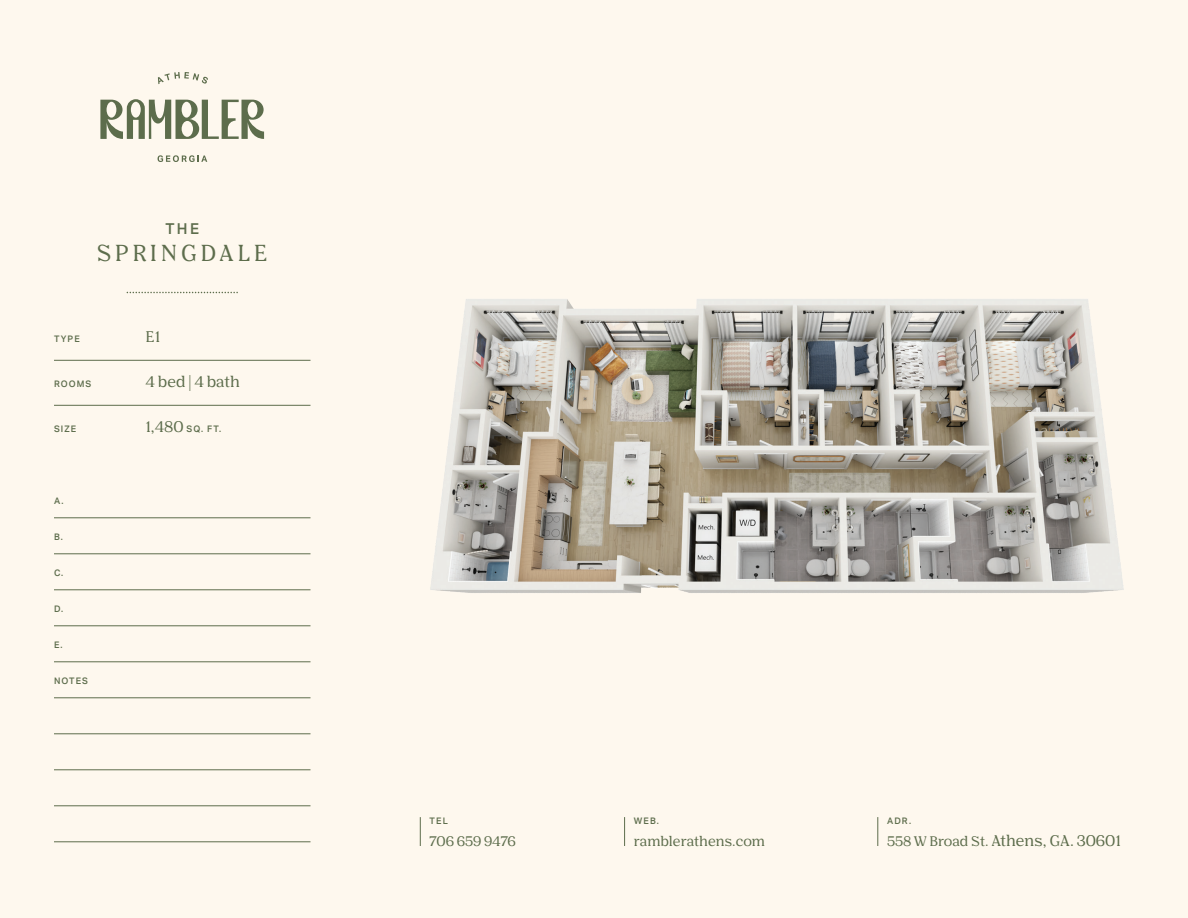
<style>
.page{position:relative;width:1188px;height:918px;background:#fef8ee}
.page>*{position:absolute;margin:0;border:0;box-sizing:border-box;transform-origin:0 0}
.t1{font:600 22.5px "Nib Pro";letter-spacing:.16em;color:#5d6d4c}
.t2{font:600 15px "Nib Pro";color:#5d6d4c}
.t3{font:500 15px "Aktiv Grotesk";color:#5d6d4c}
.t4{font:600 13.5px "Nib Pro";color:#5d6d4c}
.t5{font:500 9px "Aktiv Grotesk";letter-spacing:.12em;color:#5d6d4c}
.s1{font-family:"Nib Pro";font-weight:600;font-size:15px}
.s2{font-size:13.5px}
</style>
<div class="page">
<svg style="left:127px;top:292px;width:111px;height:1px"></svg>
<svg style="left:100px;top:99px;width:164px;height:40px"></svg>
<svg style="left:158px;top:155px;width:49px;height:7px"></svg>
<svg style="left:158px;top:72px;width:50px;height:12px"></svg>
<svg style="left:420px;top:817px;width:1px;height:29px"></svg>
<svg style="left:878px;top:817px;width:1px;height:29px"></svg>
<svg style="left:624px;top:817px;width:1px;height:29px"></svg>
<hr style="left:54px;top:360px;width:256px;height:1px;background:#5d6d4c">
<hr style="left:54px;top:405px;width:256px;height:1px;background:#5d6d4c">
<img style="left:430px;top:299px;width:694px;height:294px">
<hr style="left:54px;top:518px;width:256px;height:1px;background:#5d6d4c">
<hr style="left:54px;top:553px;width:256px;height:1px;background:#5d6d4c">
<hr style="left:54px;top:589px;width:256px;height:1px;background:#5d6d4c">
<hr style="left:54px;top:625px;width:256px;height:1px;background:#5d6d4c">
<hr style="left:54px;top:661px;width:256px;height:1px;background:#5d6d4c">
<hr style="left:54px;top:697px;width:256px;height:1px;background:#5d6d4c">
<hr style="left:54px;top:733px;width:256px;height:1px;background:#5d6d4c">
<hr style="left:54px;top:769px;width:256px;height:1px;background:#5d6d4c">
<hr style="left:54px;top:805px;width:256px;height:1px;background:#5d6d4c">
<hr style="left:54px;top:842px;width:256px;height:1px;background:#5d6d4c">
<h2 class="t3" style="left:165px;top:220px;width:35px">THE</h2>
<h1 class="t1" style="left:97px;top:237px;width:172px">SPRINGDALE</h1>
<p class="t5" style="left:54px;top:334px;width:27px">TYPE</p>
<h2 class="t2" style="left:146px;top:326px;width:16px">E1</h2>
<p class="t5" style="left:54px;top:379px;width:39px">ROOMS</p>
<h2 class="t2" style="left:146px;top:371px;width:96px">4 bed | 4 bath</h2>
<p class="t5" style="left:54px;top:424px;width:24px">SIZE</p>
<p class="t5" style="left:145px;top:424px;width:77px"><span class="s1">1,480</span> SQ. F T.</p>
<p class="t5" style="left:54px;top:496px;width:11px">A.</p>
<p class="t5" style="left:54px;top:532px;width:10px">B.</p>
<p class="t5" style="left:54px;top:568px;width:11px">C.</p>
<p class="t5" style="left:54px;top:604px;width:11px">D.</p>
<p class="t5" style="left:54px;top:640px;width:10px">E.</p>
<p class="t5" style="left:54px;top:676px;width:36px">NOTES</p>
<p class="t5" style="left:430px;top:815px;width:20px">TEL</p>
<h3 class="t4" style="left:430px;top:832px;width:88px">706 659 9476</h3>
<p class="t5" style="left:634px;top:815px;width:27px">WEB.</p>
<h3 class="t4" style="left:634px;top:832px;width:133px">ramblerathens.com</h3>
<p class="t5" style="left:887px;top:815px;width:25px">ADR.</p>
<h2 class="t2" style="left:887px;top:830px;width:235px"><span class="s2">558 W Broad St.</span> Athens, GA. 30601</h2>
</div>
